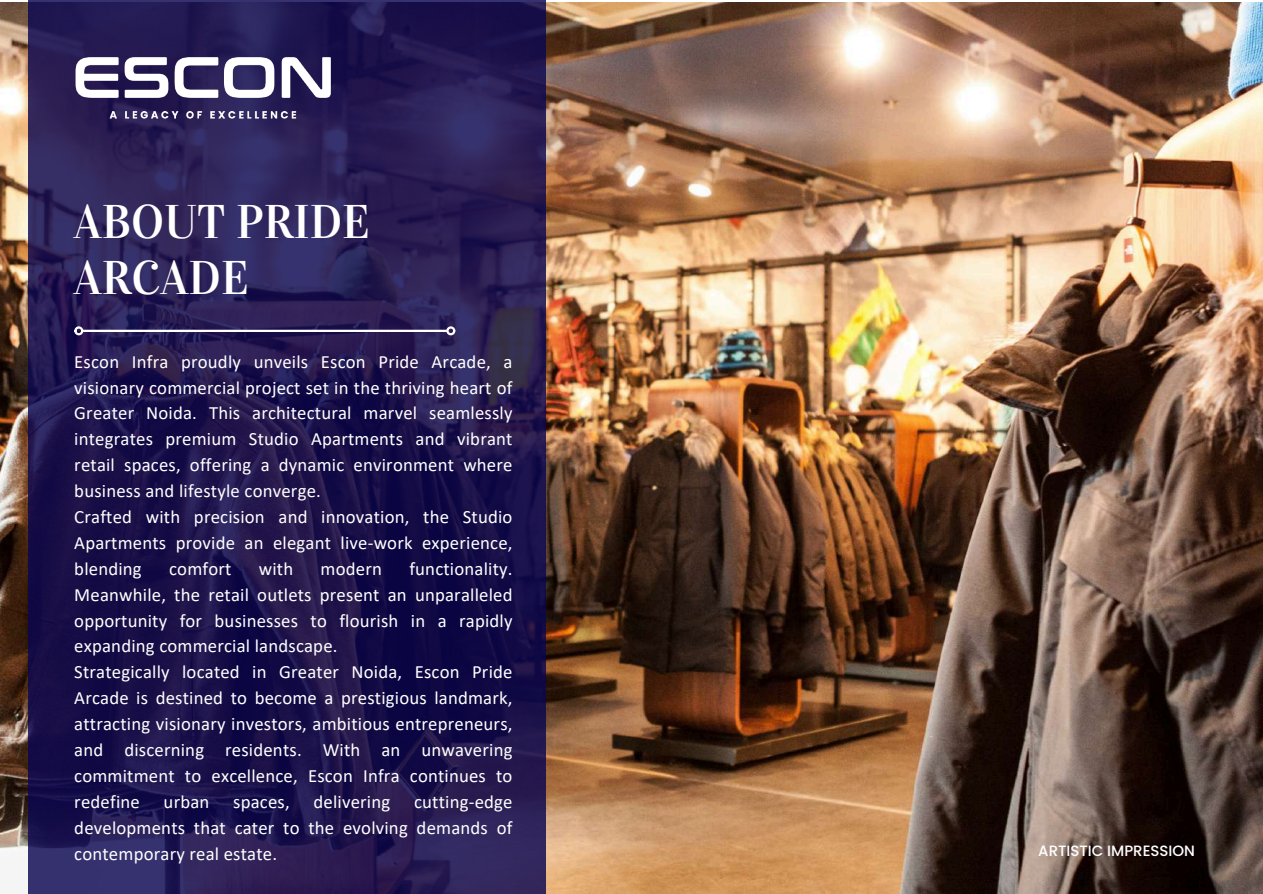
<style>
.page{position:relative;width:1263px;height:894px;background:#fff}
.page>*{position:absolute;margin:0;border:0;box-sizing:border-box;transform-origin:0 0}
.t1{font:46.95px/56.2px "Vidaloka";color:#fff}
.t2{font:18.75px/25.8px "Calibri";letter-spacing:.01em;color:#fff}
.t3{font:500 15px "Poppins";color:#fff}
</style>
<div class="page">
<img style="left:0;top:2px;width:1262px;height:891px">
<svg style="left:28px;top:0;width:517px;height:893px;background:#21174f"></svg>
<hr style="left:83px;top:329px;width:364px;height:3px;background:#fff">
<div style="left:74px;top:326px;width:9px;height:9px;border:2px solid #fff;border-radius:50%"></div>
<div style="left:446px;top:326px;width:9px;height:9px;border:2px solid #fff;border-radius:50%"></div>
<img style="left:74px;top:53px;width:259px;height:72px">
<h1 class="t1" style="left:73px;top:194px;width:298px">ABOUT PRIDE<br>ARCADE</h1>
<p class="t2" style="left:74px;top:350px;width:439px">Escon Infra proudly unveils Escon Pride Arcade, a visionary commercial project set in the thriving heart of Greater Noida. This architectural marvel seamlessly integrates premium Studio Apartments and vibrant retail spaces, offering a dynamic environment where business and lifestyle converge.<br>Crafted with precision and innovation, the Studio Apartments provide an elegant live-work experience, blending</p>
<p class="t2" style="left:74px;top:557px;width:439px;text-indent:335px">functionality.<br>Meanwhile, the retail outlets present an unparalleled opportunity for businesses to flourish in a rapidly expanding commercial landscape.<br>Strategically located in Greater Noida, Escon Pride Arcade is destined to become a prestigious landmark, attracting visionary investors, ambitious entrepreneurs, and discerning residents. With an unwavering commitment to excellence, Escon Infra continues to redefine</p>
<p class="t2" style="left:169px;top:557px;width:64px">comfort</p>
<p class="t2" style="left:259px;top:557px;width:36px">with</p>
<p class="t2" style="left:320px;top:557px;width:63px">modern</p>
<p class="t2" style="left:164px;top:790px;width:47px">urban</p>
<p class="t2" style="left:233px;top:790px;width:58px">spaces,</p>
<p class="t2" style="left:313px;top:790px;width:78px">delivering</p>
<p class="t2" style="left:74px;top:790px;width:439px;text-align:justify;text-indent:340px">cutting-edge developments that cater to the evolving demands of contemporary real estate.</p>
<p class="t3" style="left:1038px;top:840px;width:158px">ARTISTIC IMPRESSION</p>
</div>
